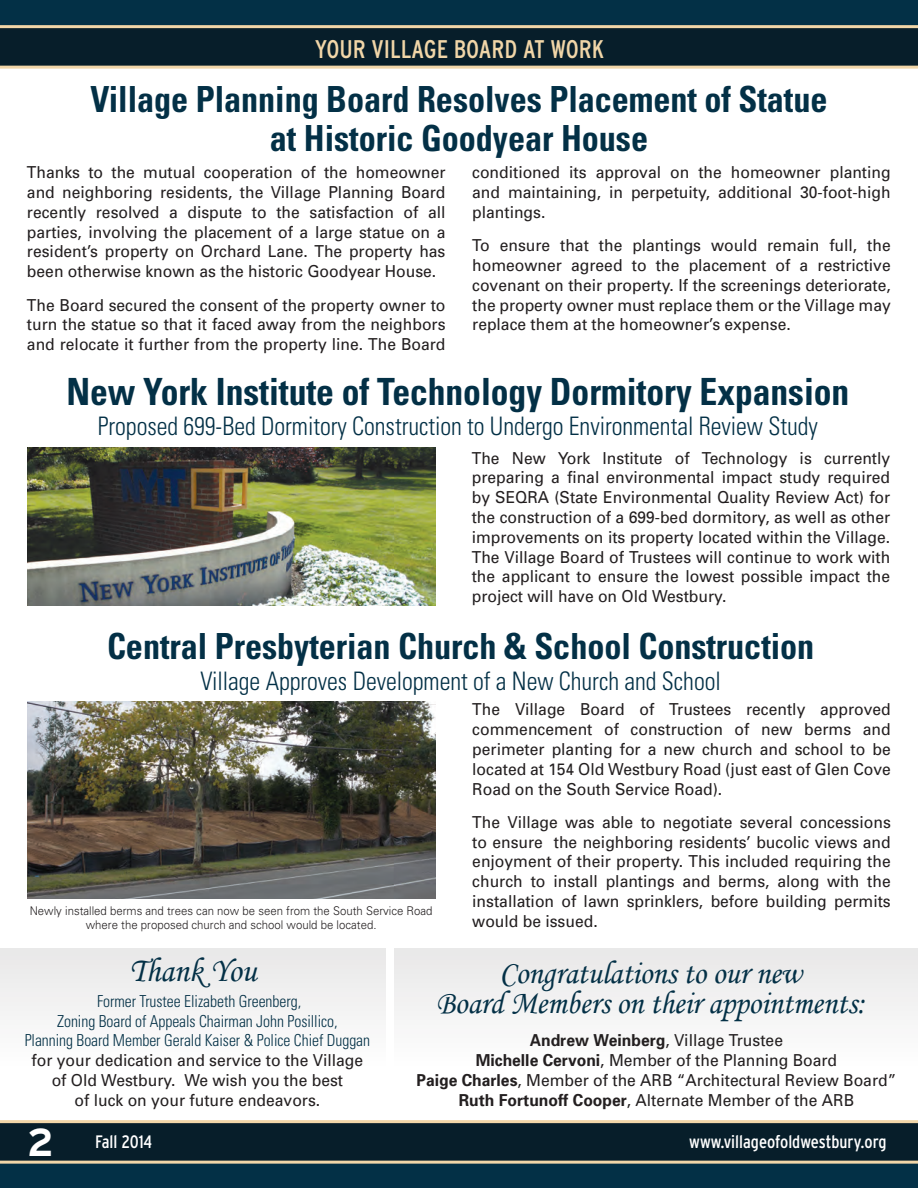
<style>
.page{position:relative;width:918px;height:1188px;background:#fff}
.page>*{position:absolute;margin:0;border:0;box-sizing:border-box;transform-origin:0 0}
.t1{font:700 39px "Interstate";color:#fff}
.t2{font:700 condensed 37.5px "Univers";color:#033046;scale:.95 1}
.t3{font:700 condensed 36px/39px "Univers";color:#033046;text-align:center;scale:.95 1}
.t4{font:34.5px "Monotype Corsiva";color:#033046;scale:.95 1}
.t5{font:33px "Monotype Corsiva";color:#033046;scale:.95 1}
.t6{font:300 condensed 25.5px "Univers";color:#033046;scale:.95 1}
.t7{font:condensed 25.5px "Interstate";color:#f1d6a8}
.t8{font:condensed 18px "Interstate";color:#fff}
.text{font:16.5px/19.8px "Univers";color:#231f20;text-align:justify;scale:.95 1}
.text-2{font:300 condensed 16.5px/19.8px "Univers";color:#033046;text-align:center;scale:.95 1}
.text-3{font:300 12px/14.4px "Univers";color:#231f20;text-align:center;scale:.95 1}
.s1{font-weight:700}
</style>
<div class="page">
<div style="left:0;top:948px;width:386px;height:132px;background:#f4f4f4"></div>
<div style="left:395px;top:948px;width:523px;height:132px;background:#f4f4f4"></div>
<div style="left:0;top:1148px;width:918px;height:40px;background:#033046"></div>
<div style="left:0;top:0;width:918px;height:41px;background:#033046"></div>
<svg style="left:0;top:1120px;width:918px;height:44px;background:#27373c"></svg>
<svg style="left:0;top:25px;width:918px;height:44px;background:#29393d"></svg>
<img style="left:27px;top:448px;width:408px;height:158px">
<img style="left:27px;top:701px;width:408px;height:198px">
<p class="t7" style="left:315px;top:35px;width:291px">YOUR VILLAGE BOARD AT WORK</p>
<p class="t3" style="left:90px;top:79px;width:777px">Village Planning Board Resolves Placement of Statue at Historic Goodyear House</p>
<p class="text" style="left:27px;top:162px;width:442px">Thanks to the mutual cooperation of the homeowner and neighboring residents, the Village Planning Board recently resolved a dispute to the satisfaction of all parties, involving the placement of a large statue on a resident’s property on Orchard Lane. The property has been otherwise known as the historic Goodyear House.</p>
<p class="text" style="left:27px;top:295px;width:442px">The Board secured the consent of the property owner to turn the statue so that it faced away from the neighbors and relocate it further from the property line. The Board</p>
<p class="text" style="left:472px;top:162px;width:442px">conditioned its approval on the homeowner planting and maintaining, in perpetuity, additional 30-foot-high plantings.</p>
<p class="text" style="left:472px;top:235px;width:442px">To ensure that the plantings would remain full, the homeowner agreed to the placement of a restrictive covenant on their property. If the screenings deteriorate, the property owner must replace them or the Village may replace them at the homeowner’s expense.</p>
<p class="t2" style="left:66px;top:368px;width:826px">New York Institute of Technology Dormitory Expansion</p>
<p class="t6" style="left:98px;top:411px;width:759px">Proposed 699-Bed Dormitory Construction to Undergo Environmental Review Study</p>
<p class="text" style="left:472px;top:448px;width:442px">The New York Institute of Technology is currently preparing a final environmental impact study required by SEQRA (State Environmental Quality Review Act) for the construction of a 699-bed dormitory, as well as other improvements on its property located within the Village.<br>The Village Board of Trustees will continue to work with the applicant to ensure the lowest possible impact the project will have on Old Westbury.</p>
<p class="t3" style="left:107px;top:626px;width:746px">Central Presbyterian Church &amp; School Construction</p>
<p class="t6" style="left:201px;top:666px;width:549px">Village Approves Development of a New Church and School</p>
<p class="text-3" style="left:30px;top:903px;width:426px">Newly installed berms and trees can now be seen from the South Service Road where the proposed church and school would be located.</p>
<p class="text" style="left:472px;top:699px;width:442px">The Village Board of Trustees recently approved commencement of construction of new berms and perimeter planting for a new church and school to be located at 154 Old Westbury Road (just east of Glen Cove Road on the South Service Road).</p>
<p class="text" style="left:472px;top:812px;width:442px">The Village was able to negotiate several concessions to ensure the neighboring residents’ bucolic views and enjoyment of their property. This included requiring the church to install plantings and berms, along with the installation of lawn sprinklers, before building permits would be issued.</p>
<p class="t4" style="left:129px;top:949px;width:135px">Thank You</p>
<p class="t5" style="left:499px;top:953px;width:320px">Congratulations to our new</p>
<p class="t5" style="left:436px;top:983px;width:453px">Board Members on their appointments:</p>
<p class="text-2" style="left:25px;top:991px;width:365px">Former Trustee Elizabeth Greenberg,<br>Zoning Board of Appeals Chairman John Posillico,<br>Planning Board Member Gerald Kaiser &amp; Police Chief Duggan</p>
<p class="text" style="left:32px;top:1050px;width:351px;text-align:center">for your dedication and service to the Village of Old Westbury. We wish you the best<br>of luck on your future endeavors.</p>
<p class="text" style="left:530px;top:1030px;width:268px"><span class="s1">Andrew Weinberg</span>, Village Trustee</p>
<p class="text" style="left:476px;top:1050px;width:382px"><span class="s1">Michelle Cervoni</span>, Member of the Planning Board</p>
<p class="text" style="left:416px;top:1070px;width:507px"><span class="s1">Paige Charles</span>, Member of the ARB “Architectural Review Board”</p>
<p class="text" style="left:459px;top:1090px;width:418px"><span class="s1">Ruth Fortunoff Cooper</span>, Alternate Member of the ARB</p>
<p class="t1" style="left:27px;top:1120px;width:28px">2</p>
<p class="t8" style="left:95px;top:1132px;width:58px">Fall 2014</p>
<p class="t8" style="left:689px;top:1132px;width:199px">www.villageofoldwestbury.org</p>
</div>
